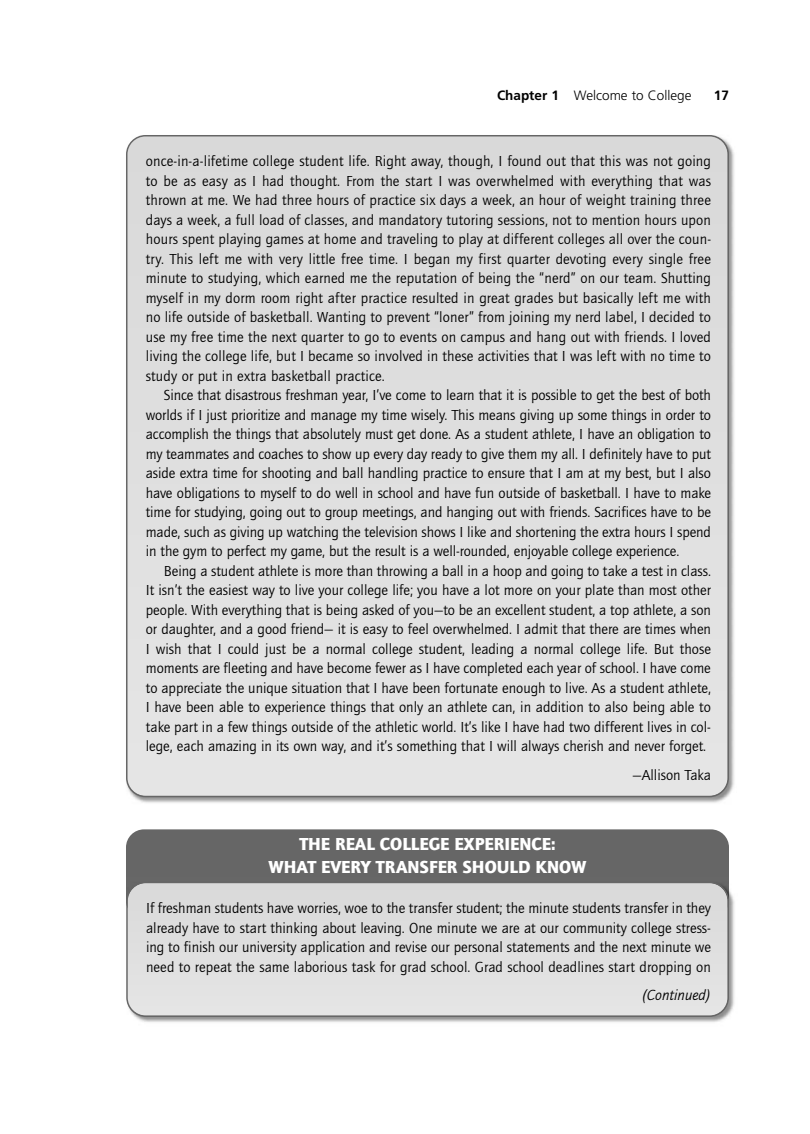
<style>
.page{position:relative;width:810px;height:1134px;background:#fff}
.page>*{position:absolute;margin:0;border:0;box-sizing:border-box;transform-origin:0 0}
.t1{font:900 18px/22.5px "Quay Sans EF";color:#fff;text-align:center}
.t2{font:15px/19.5px "Quay Sans EF";color:#000;text-align:justify}
.t3{font:italic 15px "Quay Sans EF";color:#000}
.t4{font:300 13.5px "Frutiger";color:#000}
.t5{font:700 13.5px "Frutiger";color:#000}
.s1{font-weight:700}
</style>
<div class="page">
<div style="left:126px;top:135px;width:603px;height:662px;background:#dfdfdf"></div>
<div style="left:126px;top:829px;width:603px;height:90px;background:#666;border-radius:18px"></div>
<img style="left:136px;top:890px;width:599px;height:132px">
<div style="left:126px;top:883px;width:603px;height:134px;background:#dfdfdf"></div>
<p class="t4" style="left:497px;top:90px;width:196px"><span class="s1">Chapter 1</span> Welcome to College</p>
<p class="t5" style="left:714px;top:90px;width:17px">17</p>
<p class="t2" style="left:146px;top:153px;width:567px">once-in-a-lifetime college student life. Right away, though, I found out that this was not going</p>
<p class="t2" style="left:146px;top:172px;width:567px">to be as easy as I had thought. From the start I was overwhelmed with everything that was</p>
<p class="t2" style="left:146px;top:192px;width:567px">thrown at me. We had three hours of practice six days a week, an hour of weight training three</p>
<p class="t2" style="left:146px;top:211px;width:567px">days a week, a full load of classes, and mandatory tutoring sessions, not to mention hours upon</p>
<p class="t2" style="left:146px;top:231px;width:567px">hours spent playing games at home and traveling to play at different colleges all over the coun-</p>
<p class="t2" style="left:146px;top:250px;width:567px">try. This left me with very little free time. I began my first quarter devoting every single free</p>
<p class="t2" style="left:146px;top:270px;width:567px">minute to studying, which earned me the reputation of being the “nerd” on our team. Shutting</p>
<p class="t2" style="left:146px;top:289px;width:567px">myself in my dorm room right after practice resulted in great grades but basically left me with</p>
<p class="t2" style="left:146px;top:309px;width:567px">no life outside of basketball. Wanting to prevent “loner” from joining my nerd label, I decided to</p>
<p class="t2" style="left:146px;top:328px;width:567px">use my free time the next quarter to go to events on campus and hang out with friends. I loved</p>
<p class="t2" style="left:146px;top:348px;width:567px">living the college life, but I became so involved in these activities that I was left with no time to</p>
<p class="t2" style="left:146px;top:367px;width:240px">study or put in extra basketball practice.</p>
<p class="t2" style="left:164px;top:387px;width:549px">Since that disastrous freshman year, I’ve come to learn that it is possible to get the best of both</p>
<p class="t2" style="left:146px;top:406px;width:567px">worlds if I just prioritize and manage my time wisely. This means giving up some things in order to</p>
<p class="t2" style="left:146px;top:426px;width:567px">accomplish the things that absolutely must get done. As a student athlete, I have an obligation to</p>
<p class="t2" style="left:146px;top:445px;width:567px">my teammates and coaches to show up every day ready to give them my all. I definitely have to put</p>
<p class="t2" style="left:146px;top:465px;width:567px">aside extra time for shooting and ball handling practice to ensure that I am at my best, but I also</p>
<p class="t2" style="left:146px;top:484px;width:567px">have obligations to myself to do well in school and have fun outside of basketball. I have to make</p>
<p class="t2" style="left:146px;top:504px;width:567px">time for studying, going out to group meetings, and hanging out with friends. Sacrifices have to be</p>
<p class="t2" style="left:146px;top:523px;width:567px">made, such as giving up watching the television shows I like and shortening the extra hours I spend</p>
<p class="t2" style="left:146px;top:543px;width:535px">in the gym to perfect my game, but the result is a well-rounded, enjoyable college experience.</p>
<p class="t2" style="left:164px;top:562px;width:549px">Being a student athlete is more than throwing a ball in a hoop and going to take a test in class.</p>
<p class="t2" style="left:146px;top:582px;width:567px">It isn’t the easiest way to live your college life; you have a lot more on your plate than most other</p>
<p class="t2" style="left:146px;top:601px;width:567px">people. With everything that is being asked of you—to be an excellent student, a top athlete, a son</p>
<p class="t2" style="left:146px;top:621px;width:567px">or daughter, and a good friend— it is easy to feel overwhelmed. I admit that there are times when</p>
<p class="t2" style="left:146px;top:640px;width:567px">I wish that I could just be a normal college student, leading a normal college life. But those</p>
<p class="t2" style="left:146px;top:660px;width:567px">moments are fleeting and have become fewer as I have completed each year of school. I have come</p>
<p class="t2" style="left:146px;top:679px;width:567px">to appreciate the unique situation that I have been fortunate enough to live. As a student athlete,</p>
<p class="t2" style="left:146px;top:699px;width:567px">I have been able to experience things that only an athlete can, in addition to also being able to</p>
<p class="t2" style="left:146px;top:718px;width:567px">take part in a few things outside of the athletic world. It’s like I have had two different lives in col-</p>
<p class="t2" style="left:146px;top:738px;width:562px">lege, each amazing in its own way, and it’s something that I will always cherish and never forget.</p>
<p class="t2" style="left:632px;top:766px;width:80px">—Allison Taka</p>
<p class="t1" style="left:269px;top:835px;width:319px">THE REAL COLLEGE EXPERIENCE:<br>WHAT EVERY TRANSFER SHOULD KNOW</p>
<p class="t2" style="left:146px;top:900px;width:567px">If freshman students have worries, woe to the transfer student; the minute students transfer in they already have to start thinking about leaving. One minute we are at our community college stress&shy;ing to finish our university application and revise our personal statements and the next minute we need to repeat the same laborious task for grad school. Grad school deadlines start dropping on</p>
<p class="t3" style="left:642px;top:989px;width:71px">(Continued)</p>
</div>
